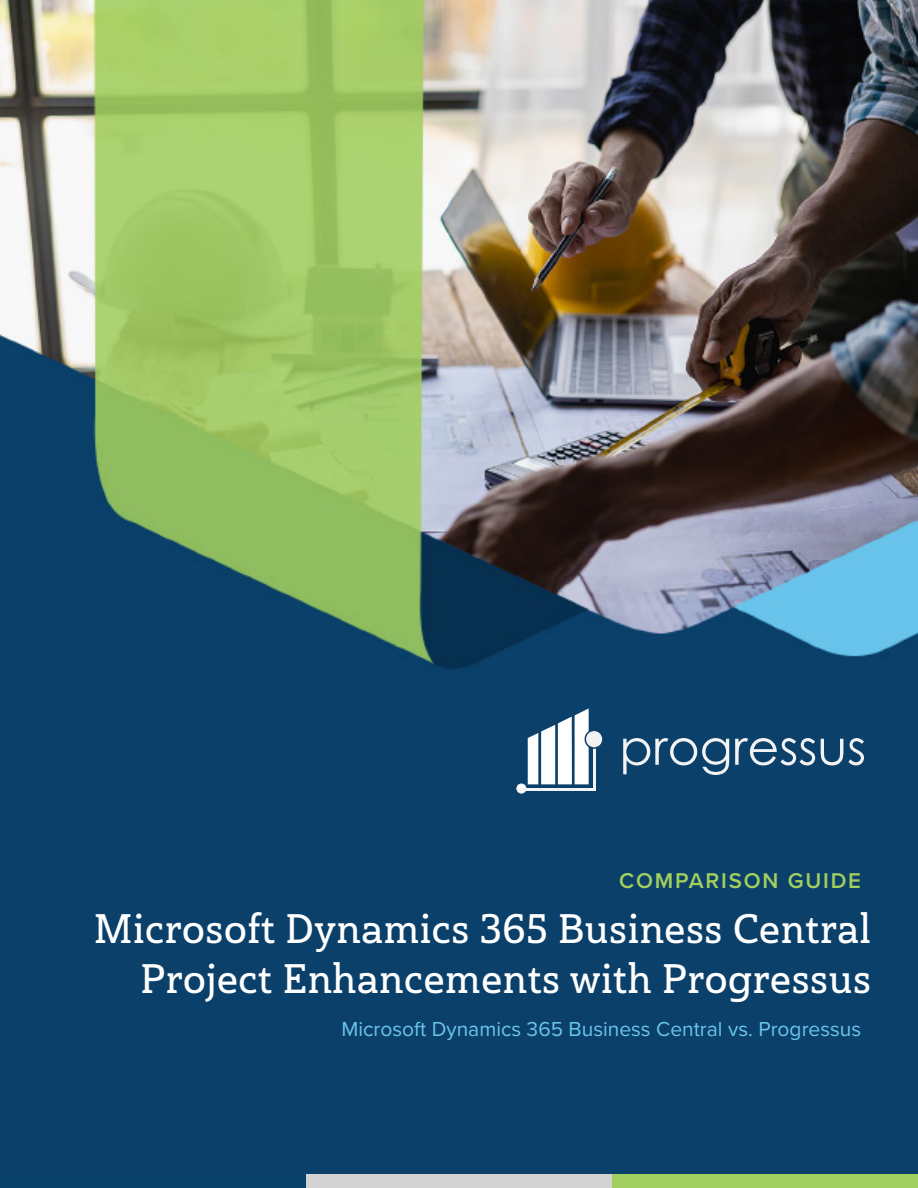
<style>
.page{position:relative;width:918px;height:1188px;background:#fff}
.page>*{position:absolute;margin:0;border:0;box-sizing:border-box;transform-origin:0 0}
.t1{font:41.25px/49.5px "Haboro Slab Nor Dem";color:#fff;text-align:right}
.t2{font:600 22.2px "Proxima Nova";letter-spacing:.08em;color:#a3cf5e}
.t3{font:21px "Proxima Nova";color:#6ac5ec}
</style>
<div class="page">
<img style="left:0;top:0;width:918px;height:1174px">
<div style="left:0;top:1174px;width:306px;height:14px;background:#0a416b"></div>
<div style="left:306px;top:1174px;width:306px;height:14px;background:#d3d3d3"></div>
<div style="left:612px;top:1174px;width:306px;height:14px;background:#a1cf5f"></div>
<svg style="left:623px;top:738px;width:106px;height:37px"></svg>
<svg style="left:735px;top:738px;width:80px;height:27px"></svg>
<svg style="left:821px;top:738px;width:43px;height:27px"></svg>
<svg style="left:516px;top:708px;width:88px;height:86px"></svg>
<p class="t2" style="left:619px;top:864px;width:243px">COMPARISON GUIDE</p>
<p class="t1" style="left:94px;top:904px;width:779px">Microsoft Dynamics 365 Business Central<br>Project Enhancements with Progressus</p>
<p class="t3" style="left:341px;top:1013px;width:521px">Microsoft Dynamics 365 Business Central vs. Progressus</p>
</div>
